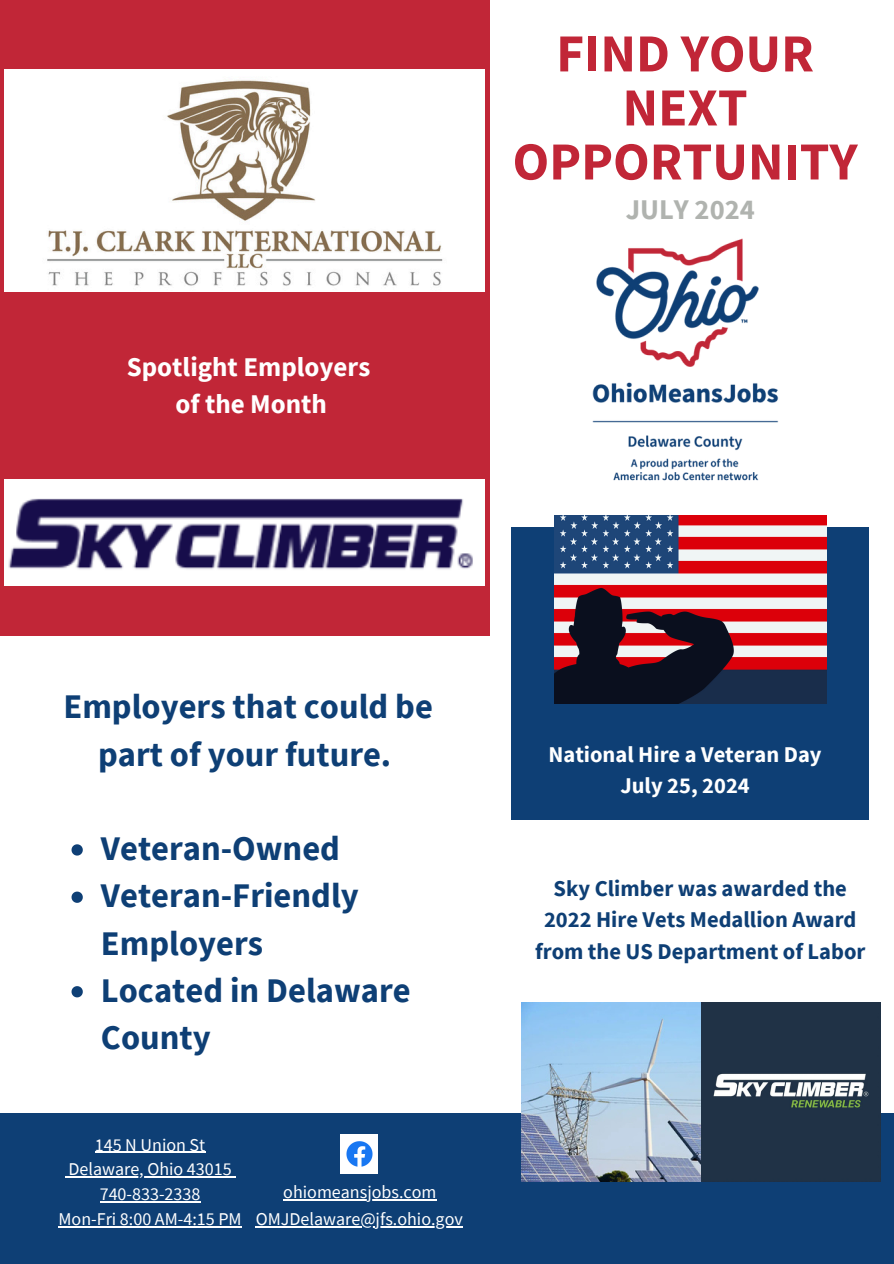
<style>
.page{position:relative;width:894px;height:1264px;background:#fff}
.page>*{position:absolute;margin:0;border:0;box-sizing:border-box;transform-origin:0 0}
.t1{font:700 53.55px/54px "Source Sans Pro";color:#c12637;text-align:center}
.t2{font:700 34.5px/47.2px "Source Sans Pro";color:#0e3f75}
.t3{font:700 28.5px "Source Sans Pro";color:#b0b3af}
.t4{font:700 27px/37.2px "Source Sans Pro";color:#fff;text-align:center}
.t5{font:700 22.5px/31.5px "Source Sans Pro";color:#0e3f75;text-align:center}
.t6{font:700 22.5px/30.3px "Source Sans Pro";color:#fff;text-align:center}
.t7{font:18px/24.8px "Source Sans Pro";color:#fff;text-align:center}
</style>
<div class="page">
<div style="left:0;top:0;width:489px;height:635px;background:#c12637"></div>
<div style="left:0;top:1113px;width:893px;height:150px;background:#0e3f75"></div>
<img style="left:4px;top:69px;width:480px;height:222px">
<div style="left:511px;top:527px;width:357px;height:292px;background:#0e3f75"></div>
<img style="left:592px;top:238px;width:186px;height:243px">
<img style="left:340px;top:1134px;width:37px;height:39px">
<img style="left:554px;top:515px;width:272px;height:188px">
<img style="left:701px;top:1002px;width:179px;height:179px">
<img style="left:521px;top:1002px;width:178px;height:179px">
<img style="left:4px;top:479px;width:480px;height:106px">
<svg style="left:71px;top:844px;width:12px;height:11px"></svg>
<svg style="left:71px;top:891px;width:12px;height:11px"></svg>
<svg style="left:71px;top:986px;width:12px;height:11px"></svg>
<hr style="left:95px;top:1151px;width:110px;height:1px;background:#fff">
<hr style="left:68px;top:1176px;width:164px;height:1px;background:#fff">
<hr style="left:100px;top:1201px;width:100px;height:1px;background:#fff">
<hr style="left:58px;top:1225px;width:184px;height:2px;background:#fff">
<hr style="left:283px;top:1198px;width:153px;height:2px;background:#fff">
<hr style="left:256px;top:1225px;width:207px;height:2px;background:#fff">
<p class="t4" style="left:127px;top:348px;width:245px">Spotlight Employers of the Month</p>
<h6 class="t1" style="left:512px;top:25px;width:346px">FIND YOUR<br>NEXT<br>OPPORTUNITY</h6>
<p class="t3" style="left:625px;top:191px;width:131px">JULY 2024</p>
<h2 class="t2" style="left:63px;top:682px;width:371px;text-align:center">Employers that could be part of your future.</h2>
<p class="t2" style="left:101px;top:824px;width:240px">Veteran-Owned</p>
<p class="t2" style="left:101px;top:871px;width:259px">Veteran-Friendly<br>Employers</p>
<p class="t2" style="left:101px;top:966px;width:311px">Located in Delaware<br>County</p>
<p class="t7" style="left:95px;top:1131px;width:112px">145 N Union St</p>
<p class="t7" style="left:68px;top:1156px;width:165px">Delaware, Ohio 43015<br>740-833-2338</p>
<p class="t7" style="left:58px;top:1206px;width:185px">Mon-Fri 8:00 AM-4:15 PM</p>
<p class="t7" style="left:283px;top:1179px;width:155px">ohiomeansjobs.com</p>
<p class="t7" style="left:256px;top:1206px;width:208px">OMJDelaware@jfs.ohio.gov</p>
<p class="t6" style="left:548px;top:739px;width:274px">National Hire a Veteran Day<br>July 25, 2024</p>
<h5 class="t5" style="left:535px;top:871px;width:332px">Sky Climber was awarded the<br>2022 Hire Vets Medallion Award from the US Department of Labor</h5>
</div>
